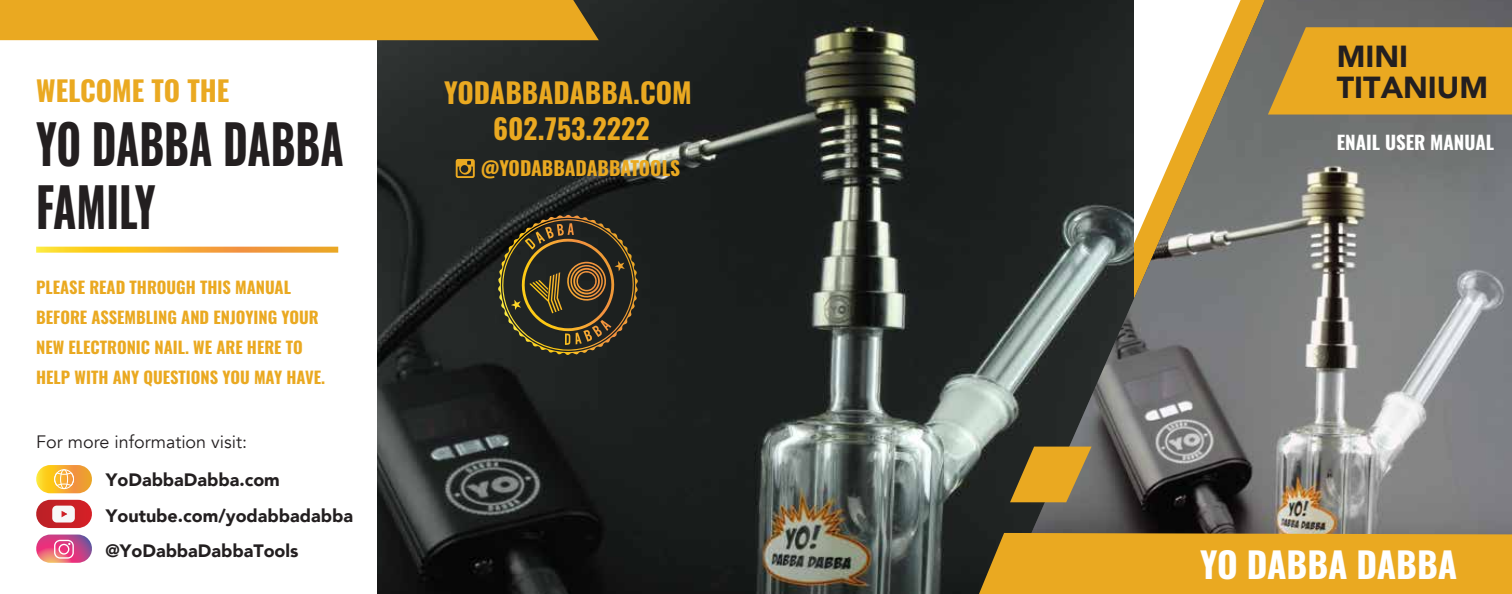
<style>
.page{position:relative;width:1512px;height:594px;background:#fff}
.page>*{position:absolute;margin:0;border:0;box-sizing:border-box;transform-origin:0 0}
.t1{font:700 54px/62.8px "Oswald";color:#231f20;scale:.78 1}
.t2{font:700 35.25px "Oswald";color:#fff}
.t3{font:900 30.45px "Avenir";color:#231f20}
.t4{font:700 27.9px/36px "Oswald";color:#eaa921;text-align:center}
.t5{font:700 19.5px "Oswald";color:#eaa921}
.t6{font:700 18.9px "Oswald";color:#fff}
.t7{font:900 18px "Avenir";color:#231f20}
.t8{font:18px "Avenir";color:#231f20}
.t9{font:700 16.5px/30px "Oswald";color:#eaa921}
</style>
<div class="page">
<img style="left:378px;top:0;width:646px;height:594px">
<svg style="left:456px;top:159px;width:19px;height:19px"></svg>
<svg style="left:497px;top:214px;width:141px;height:142px;background:#433a23"></svg>
<img style="left:1024px;top:0;width:488px;height:533px">
<div style="left:973px;top:533px;width:539px;height:61px;background:#eaa921"></div>
<svg style="left:1268px;top:27px;width:244px;height:88px;background:#dfa327"></svg>
<svg style="left:36px;top:247px;width:302px;height:6px;background:#f6b639"></svg>
<svg style="left:36px;top:500px;width:56px;height:28px"></svg>
<svg style="left:36px;top:535px;width:56px;height:28px;background:#d9709a"></svg>
<svg style="left:36px;top:465px;width:56px;height:28px;background:#f7c055"></svg>
<div style="left:0;top:0;width:599px;height:40px;background:#eaa921"></div>
<svg style="left:1010px;top:447px;width:82px;height:55px;background:#b88c2e"></svg>
<h3 class="t3" style="left:1337px;top:30px;width:73px">MINI</h3>
<h3 class="t4" style="left:36px;top:75px;width:195px">WELCOME TO THE</h3>
<h3 class="t3" style="left:1337px;top:61px;width:153px">TITANIUM</h3>
<h3 class="t4" style="left:444px;top:77px;width:249px">YODABBADABBA.COM<br>602.753.2222</h3>
<p class="t5" style="left:481px;top:157px;width:201px">@YODABBADABBATOOLS</p>
<h1 class="t1" style="left:36px;top:116px;width:396px">YO DABBA DABBA<br>FAMILY</h1>
<p class="t6" style="left:1337px;top:132px;width:159px">ENAIL USER MANUAL</p>
<p class="t9" style="left:36px;top:273px;width:290px">PLEASE READ THROUGH THIS MANUAL BEFORE ASSEMBLING AND ENJOYING YOUR NEW ELECTRONIC NAIL. WE ARE HERE TO HELP WITH ANY QUESTIONS YOU MAY HAVE.</p>
<p class="t8" style="left:36px;top:431px;width:212px">For more information visit:</p>
<p class="t7" style="left:106px;top:464px;width:176px">YoDabbaDabba.com</p>
<p class="t7" style="left:106px;top:500px;width:249px">Youtube.com/yodabbadabba</p>
<p class="t7" style="left:105px;top:535px;width:195px">@YoDabbaDabbaTools</p>
<h2 class="t2" style="left:1200px;top:546px;width:258px">YO DABBA DABBA</h2>
</div>
